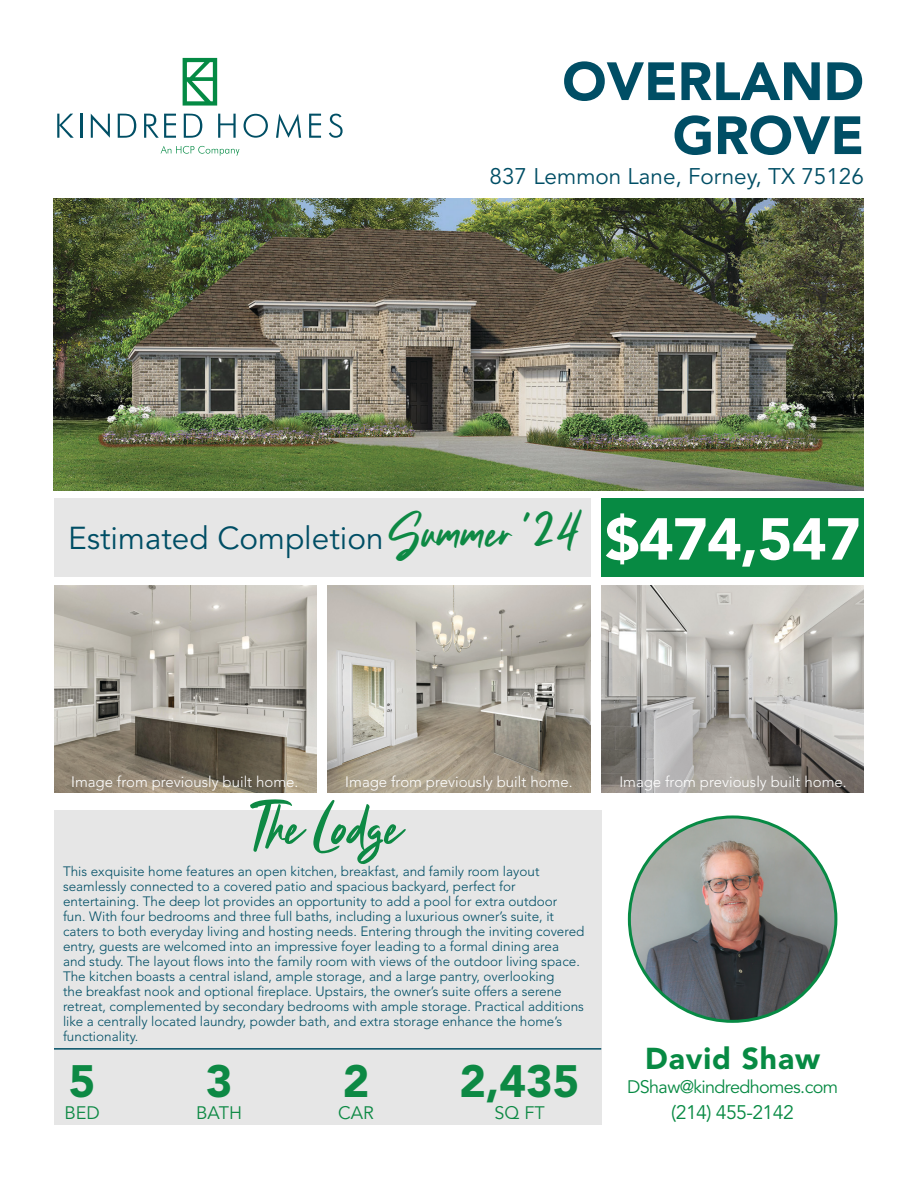
<style>
.page{position:relative;width:918px;height:1188px;background:#fff}
.page>*{position:absolute;margin:0;border:0;box-sizing:border-box;transform-origin:0 0}
.t1{font:900 58.5px "Avenir LT Std";letter-spacing:-.01em;color:#fff}
.Paragraph_Style_1{font:900 53.25px "Avenir LT Std";color:#004e65}
.t2{font:52.5px "Clattering";color:#0d8944}
.t3{font:45px "Clattering";color:#0d8944}
.t4{font:900 45px "Avenir LT Std";color:#0d8944}
.t5{font:31.5px "Avenir LT Std";color:#004e65}
.t6{font:900 30px "Avenir LT Std";letter-spacing:.03em;color:#078a43}
.t7{font:22.5px "Avenir LT Std";color:#004e65}
.t8{font:19.5px "Avenir LT Std";letter-spacing:-.03em;color:#078a43}
.t9{font:18px "Avenir LT Std";letter-spacing:-.035em;color:#078a43}
.t10{font:18px "Avenir LT Std";color:#0d8944}
.t11{font:300 15px "Avenir LT Std";color:#fff}
.t12{font:300 13.5px/15px "Avenir LT Std";color:#004e65}
</style>
<div class="page">
<svg style="left:183px;top:58px;width:34px;height:48px"></svg>
<svg style="left:57px;top:114px;width:17px;height:24px"></svg>
<svg style="left:91px;top:114px;width:19px;height:24px"></svg>
<svg style="left:118px;top:114px;width:18px;height:24px"></svg>
<svg style="left:144px;top:114px;width:32px;height:24px"></svg>
<svg style="left:184px;top:114px;width:18px;height:24px"></svg>
<svg style="left:218px;top:114px;width:18px;height:24px"></svg>
<svg style="left:244px;top:114px;width:24px;height:24px"></svg>
<svg style="left:276px;top:114px;width:25px;height:24px"></svg>
<svg style="left:309px;top:114px;width:12px;height:24px"></svg>
<svg style="left:329px;top:114px;width:14px;height:24px"></svg>
<hr style="left:81px;top:114px;width:2px;height:24px;background:#004f65">
<svg style="left:161px;top:146px;width:78px;height:10px"></svg>
<div style="left:54px;top:810px;width:547px;height:314px;background:#e6e6e6"></div>
<div style="left:54px;top:498px;width:536px;height:79px;background:#e6e6e6"></div>
<div style="left:601px;top:498px;width:263px;height:79px;background:#078a43"></div>
<img style="left:328px;top:585px;width:262px;height:207px">
<img style="left:601px;top:585px;width:263px;height:207px">
<img style="left:54px;top:585px;width:263px;height:207px">
<hr style="left:54px;top:1048px;width:547px;height:2px;background:#004e65">
<img style="left:53px;top:199px;width:811px;height:292px">
<img style="left:629px;top:818px;width:207px;height:203px">
<p class="Paragraph_Style_1" style="left:562px;top:49px;width:303px">OVERLAND</p>
<p class="Paragraph_Style_1" style="left:673px;top:103px;width:193px">GROVE</p>
<p class="t7" style="left:490px;top:163px;width:376px">837 Lemmon Lane, Forney, TX 75126</p>
<p class="t3" style="left:389px;top:504px;width:197px">Summer ‘24</p>
<p class="t1" style="left:605px;top:504px;width:257px">$474,547</p>
<p class="t5" style="left:68px;top:520px;width:317px">Estimated Completion</p>
<p class="t11" style="left:71px;top:773px;width:229px">Image from previously built home.</p>
<p class="t11" style="left:345px;top:773px;width:229px">Image from previously built home.</p>
<p class="t11" style="left:619px;top:773px;width:229px">Image from previously built home.</p>
<p class="t2" style="left:253px;top:794px;width:150px">The Lodge</p>
<p class="t12" style="left:63px;top:864px;width:523px">This exquisite home features an open kitchen, breakfast, and family room layout seamlessly connected to a covered patio and spacious backyard, perfect for entertaining. The deep lot provides an opportunity to add a pool for extra outdoor<br>fun. With four bedrooms and three full baths, including a luxurious owner’s suite, it caters to both everyday living and hosting needs. Entering through the inviting covered entry, guests are welcomed into an impressive foyer leading to a formal dining area and study. The layout flows into the family room with views of the outdoor living space.<br>The kitchen boasts a central island, ample storage, and a large pantry, overlooking<br>the breakfast nook and optional fireplace. Upstairs, the owner’s suite offers a serene retreat, complemented by secondary bedrooms with ample storage. Practical additions like a centrally located laundry, powder bath, and extra storage enhance the home’s functionality.</p>
<p class="t6" style="left:645px;top:1040px;width:176px">David Shaw</p>
<p class="t9" style="left:627px;top:1077px;width:212px">DShaw@kindredhomes.com</p>
<p class="t8" style="left:671px;top:1101px;width:124px">(214) 455-2142</p>
<p class="t4" style="left:206px;top:1054px;width:28px">3</p>
<p class="t10" style="left:196px;top:1102px;width:47px">BATH</p>
<p class="t4" style="left:343px;top:1054px;width:28px">2</p>
<p class="t10" style="left:338px;top:1102px;width:37px">CAR</p>
<p class="t4" style="left:460px;top:1054px;width:121px">2,435</p>
<p class="t10" style="left:494px;top:1102px;width:52px">SQ FT</p>
<p class="t4" style="left:69px;top:1054px;width:28px">5</p>
<p class="t10" style="left:65px;top:1102px;width:37px">BED</p>
</div>
